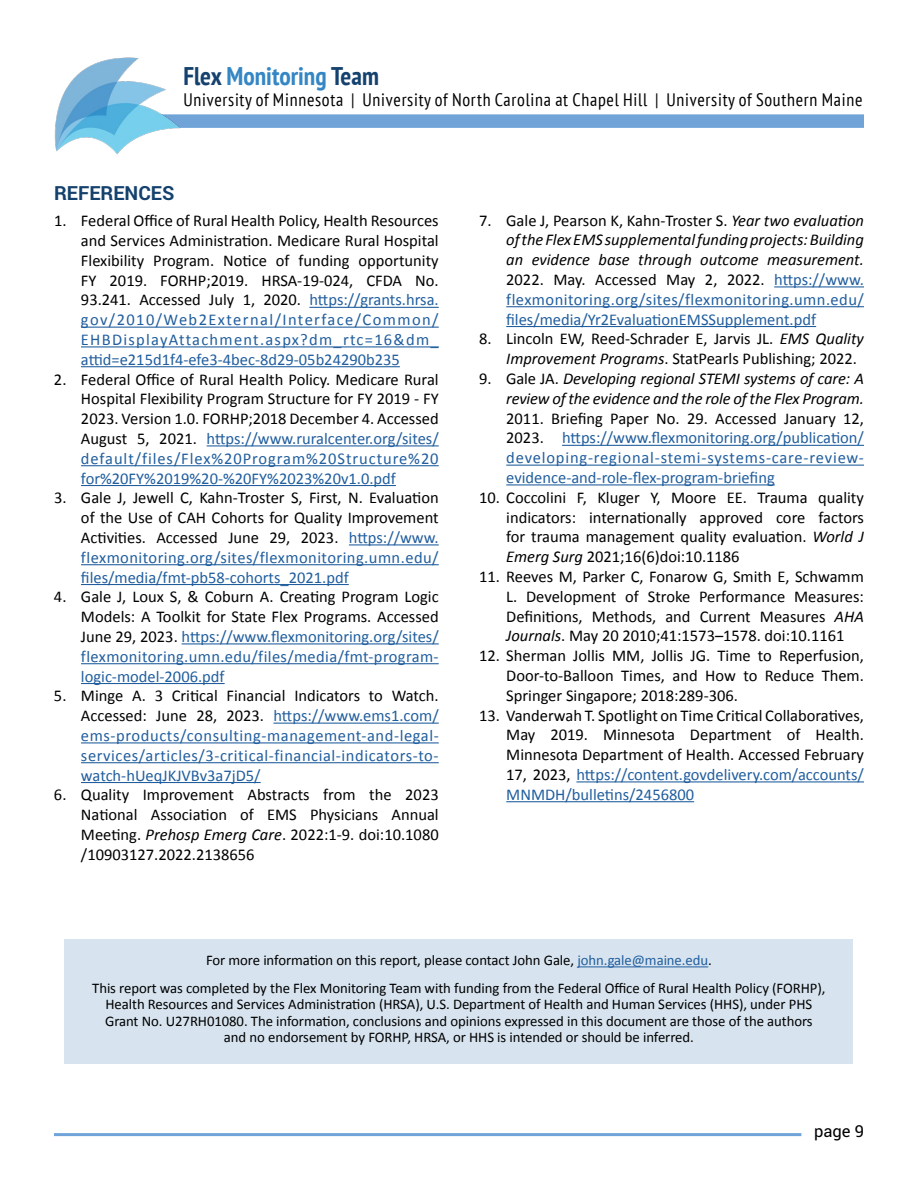
<style>
.page{position:relative;width:918px;height:1188px;background:#fff}
.page>*{position:absolute;margin:0;border:0;box-sizing:border-box;transform-origin:0 0}
.t1{font:700 condensed 25.5px "PT Sans";color:#3486c5}
.t2{font:700 19.5px "Roboto";color:#14416d}
.t3{font:condensed 18px "PT Sans";letter-spacing:.04em;color:#000}
.t4{font:16.5px/19.8px "Calibri";color:#000;text-align:justify}
.t5{font:16.5px/19.8px "Calibri";letter-spacing:.015em;color:#215e9e;text-align:justify}
.t6{font:italic 16.5px/19.8px "Calibri";letter-spacing:-.01em;color:#000;text-align:justify}
.t7{font:16.5px "Roboto";color:#000}
.t8{font:14.7px/16.5px "Calibri";letter-spacing:-.005em;color:#000;text-align:center}
.s1{color:#14416d}
.s2{color:#215e9e}
.s3{color:#000}
.s4{font-style:italic}
.s5{font-style:normal}
.s6{font-style:normal;color:#215e9e}
</style>
<div class="page">
<hr style="left:54px;top:1133px;width:747px;height:3px;background:#70a4d8">
<div style="left:88px;top:114px;width:776px;height:14px;background:#70a4d8"></div>
<img style="left:54px;top:57px;width:127px;height:98px">
<hr style="left:309px;top:307px;width:130px;height:1px;background:#215e9e">
<hr style="left:81px;top:327px;width:358px;height:1px;background:#215e9e">
<hr style="left:81px;top:346px;width:358px;height:1px;background:#215e9e">
<hr style="left:81px;top:366px;width:319px;height:1px;background:#215e9e">
<hr style="left:207px;top:445px;width:232px;height:1px;background:#215e9e">
<hr style="left:81px;top:465px;width:358px;height:1px;background:#215e9e">
<hr style="left:81px;top:485px;width:315px;height:1px;background:#215e9e">
<hr style="left:349px;top:544px;width:90px;height:1px;background:#215e9e">
<hr style="left:81px;top:564px;width:358px;height:1px;background:#215e9e">
<hr style="left:81px;top:584px;width:268px;height:1px;background:#215e9e">
<hr style="left:182px;top:643px;width:257px;height:1px;background:#215e9e">
<hr style="left:81px;top:663px;width:358px;height:1px;background:#215e9e">
<hr style="left:81px;top:683px;width:144px;height:1px;background:#215e9e">
<hr style="left:273px;top:723px;width:166px;height:1px;background:#215e9e">
<hr style="left:81px;top:742px;width:358px;height:1px;background:#215e9e">
<hr style="left:81px;top:762px;width:358px;height:1px;background:#215e9e">
<hr style="left:81px;top:782px;width:180px;height:1px;background:#215e9e">
<hr style="left:774px;top:286px;width:90px;height:1px;background:#215e9e">
<hr style="left:506px;top:306px;width:358px;height:1px;background:#215e9e">
<hr style="left:506px;top:326px;width:310px;height:1px;background:#215e9e">
<hr style="left:562px;top:445px;width:302px;height:1px;background:#215e9e">
<hr style="left:506px;top:465px;width:358px;height:1px;background:#215e9e">
<hr style="left:506px;top:484px;width:269px;height:1px;background:#215e9e">
<hr style="left:576px;top:781px;width:288px;height:1px;background:#215e9e">
<hr style="left:506px;top:801px;width:188px;height:1px;background:#215e9e">
<div style="left:65px;top:940px;width:788px;height:124px;background:#d7e4ef"></div>
<hr style="left:577px;top:966px;width:131px;height:1px;background:#215e9e">
<h1 class="t1" style="left:183px;top:59px;width:197px"><span class="s1">Flex</span> Monitoring <span class="s1">Team</span></h1>
<p class="t3" style="left:183px;top:88px;width:681px">University of Minnesota | University of North Carolina at Chapel Hill | University of Southern Maine</p>
<p class="t2" style="left:54px;top:179px;width:122px">REFERENCES</p>
<p class="t4" style="left:81px;top:211px;width:359px;text-indent:-27px">1. Federal Office of Rural Health Policy, Health Resources and Services Administration. Medicare Rural Hospital Flexibility Program. Notice of funding opportunity FY 2019. FORHP;2019. HRSA-19-024, CFDA No.<br>93.241. Accessed July 1, 2020. <span class="s2">https://grants.hrsa. gov/2010/Web2External/Interface/Common/ EHBDisplayAttachment.aspx?dm_rtc=16&amp;dm_ attid=e215d1f4-efe3-4bec-8d29-05b24290b235</span></p>
<p class="t4" style="left:81px;top:369px;width:359px;text-indent:-27px">2. Federal Office of Rural Health Policy. Medicare Rural Hospital Flexibility Program Structure for FY 2019 - FY 2023. Version 1.0. FORHP;2018 December 4. Accessed August 5, 2021. <span class="s2">https://www.ruralcenter.org/sites/ default/files/Flex%20Program%20Structure%20 for%20FY%2019%20-%20FY%2023%20v1.0.pdf</span></p>
<p class="t4" style="left:81px;top:488px;width:359px;text-indent:-27px">3. Gale J, Jewell C, Kahn-Troster S, First, N. Evaluation of the Use of CAH Cohorts for Quality Improvement Activities. Accessed June 29, 2023. <span class="s2">https://www. flexmonitoring.org/sites/flexmonitoring.umn.edu/ files/media/fmt-pb58-cohorts_2021.pdf</span></p>
<p class="t5" style="left:81px;top:587px;width:359px;text-indent:-27px"><span class="s3">4. Gale J, Loux S, &amp; Coburn A. Creating Program Logic Models: A Toolkit for State Flex Programs. Accessed June 29, 2023.</span> https://www.flexmonitoring.org/sites/ flexmonitoring.umn.edu/files/media/fmt-program&shy;logic-model-2006.pdf</p>
<p class="t5" style="left:81px;top:686px;width:359px;text-indent:-27px"><span class="s3">5. Minge A. 3 Critical Financial Indicators to Watch.<br>Accessed: June 28, 2023.</span> https://www.ems1.com/ ems-products/consulting-management-and-legal&shy;services/articles/3-critical-financial-indicators-to&shy;watch-hUeqJKJVBv3a7jD5/</p>
<p class="t4" style="left:81px;top:785px;width:359px;text-indent:-27px">6. Quality Improvement Abstracts from the 2023<br>National Association of EMS Physicians Annual Meeting. <span class="s4">Prehosp Emerg Care</span>. 2022:1-9. doi:10.1080 /10903127.2022.2138656</p>
<p class="t6" style="left:506px;top:210px;width:359px;text-indent:-27px"><span class="s5">7. Gale J, Pearson K, Kahn-Troster S.</span> Year two evaluation of the Flex EMS supplemental funding projects: Building an evidence base through outcome measurement.<br><span class="s5">2022. May. Accessed May 2, 2022.</span> <span class="s6">https://www. flexmonitoring.org/sites/flexmonitoring.umn.edu/ files/media/Yr2EvaluationEMSSupplement.pdf</span></p>
<p class="t4" style="left:506px;top:329px;width:359px;text-indent:-27px">8. Lincoln EW, Reed-Schrader E, Jarvis JL. <span class="s4">EMS Quality<br>Improvement Programs</span>. StatPearls Publishing; 2022.</p>
<p class="t6" style="left:479px;top:368px;width:386px;text-align:right"><span class="s5">9. Gale JA.</span> Developing regional STEMI systems of care: A review of the evidence and the role of the Flex Program.</p>
<p class="t5" style="left:506px;top:408px;width:359px"><span class="s3">2011. Briefing Paper No. 29. Accessed January 12, 2023.</span> https://www.flexmonitoring.org/publication/ developing-regional-stemi-systems-care-review&shy;evidence-and-role-flex-program-briefing</p>
<p class="t4" style="left:506px;top:488px;width:359px;text-indent:-27px">10. Coccolini F, Kluger Y, Moore EE. Trauma quality indicators: internationally approved core factors for trauma management quality evaluation. <span class="s4">World J Emerg Surg</span> 2021;16(6)doi:10.1186</p>
<p class="t4" style="left:506px;top:567px;width:359px;text-indent:-27px">11. Reeves M, Parker C, Fonarow G, Smith E, Schwamm L. Development of Stroke Performance Measures:<br>Definitions, Methods, and Current Measures <span class="s4">AHA Journals</span>. May 20 2010;41:1573–1578. doi:10.1161</p>
<p class="t4" style="left:506px;top:646px;width:359px;text-indent:-27px">12. Sherman Jollis MM, Jollis JG. Time to Reperfusion, Door-to-Balloon Times, and How to Reduce Them.<br>Springer Singapore; 2018:289-306.</p>
<p class="t4" style="left:506px;top:705px;width:359px;text-indent:-27px">13. Vanderwah T. Spotlight on Time Critical Collaboratives, May 2019. Minnesota Department of Health.<br>Minnesota Department of Health. Accessed February 17, 2023, <span class="s2">https://content.govdelivery.com/accounts/ MNMDH/bulletins/2456800</span></p>
<p class="t8" style="left:92px;top:947px;width:735px;line-height:27.3px">For more information on this report, please contact John Gale, <span class="s2">john.gale@maine.edu</span>.<br>This report was completed by the Flex Monitoring Team with funding from the Federal Office of Rural Health Policy (FORHP),</p>
<p class="t8" style="left:105px;top:996px;width:709px">Health Resources and Services Administration (HRSA), U.S. Department of Health and Human Services (HHS), under PHS<br>Grant No. U27RH01080. The information, conclusions and opinions expressed in this document are those of the authors and no endorsement by FORHP, HRSA, or HHS is intended or should be inferred.</p>
<p class="t7" style="left:814px;top:1120px;width:51px">page 9</p>
</div>
